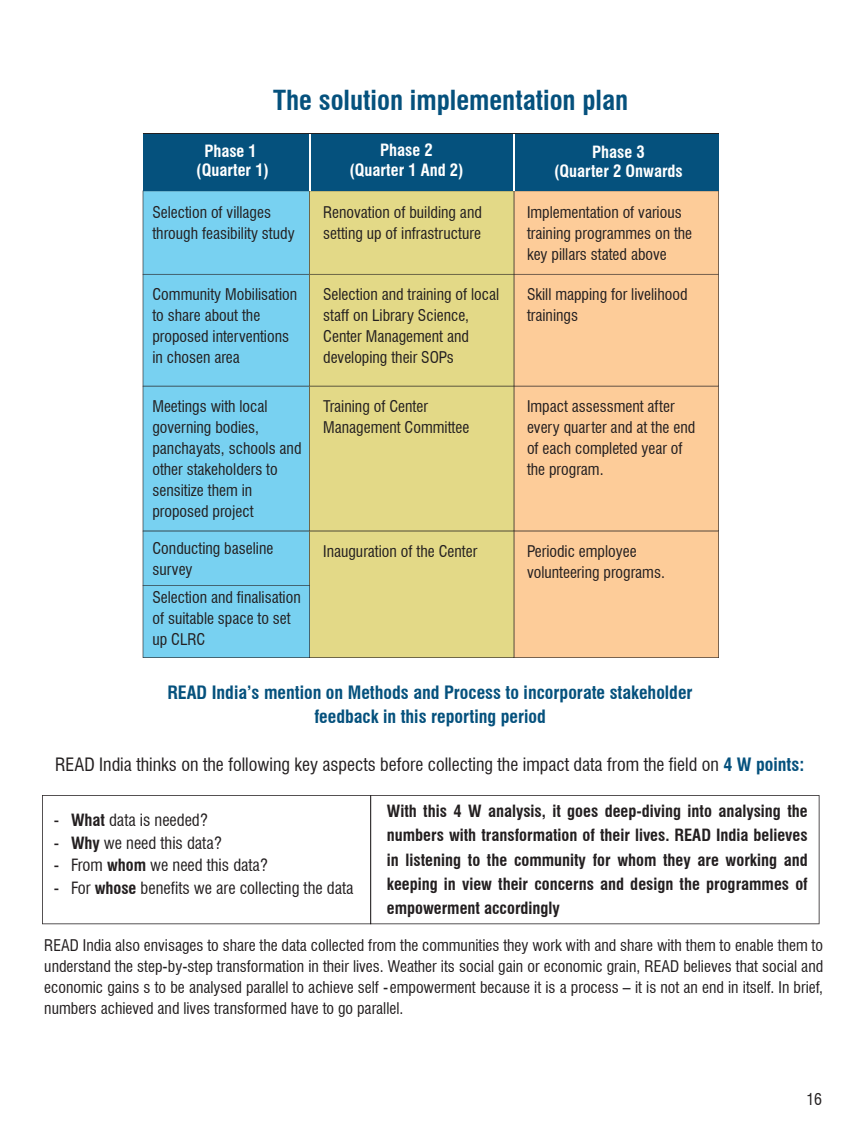
<style>
.page{position:relative;width:864px;height:1134px;background:#fff}
.page>*{position:absolute;margin:0;border:0;box-sizing:border-box;transform-origin:0 0}
.t1{font:700 condensed 27px "Swiss 721 BT";color:#05517d}
.t2{font:condensed 18px "Swiss 721 BT";color:#231f20}
.t3{font:700 condensed 18px/24px "Swiss 721 BT";color:#05517d;text-align:center}
.t4{font:700 condensed 16.5px/24px "Swiss 721 BT";color:#231f20;text-align:justify}
.t5{font:condensed 16.5px "Swiss 721 BT";color:#231f20}
.t6{font:700 condensed 16.5px/19.5px "Swiss 721 BT";color:#fff;text-align:center}
.t7{font:condensed 15.75px/21px "Swiss 721 BT";color:#231f20}
.s1{font-weight:700;color:#05517d}
.s2{font-weight:700}
</style>
<div class="page">
<svg style="left:42px;top:795px;width:328px;height:129px"></svg>
<svg style="left:370px;top:795px;width:450px;height:129px"></svg>
<div style="left:143px;top:133px;width:167px;height:58px;background:#05517d"></div>
<div style="left:310px;top:133px;width:204px;height:58px;background:#05517d"></div>
<div style="left:514px;top:133px;width:205px;height:58px;background:#05517d"></div>
<hr style="left:309px;top:133px;width:1px;height:58px;background:#fff">
<hr style="left:514px;top:133px;width:1px;height:58px;background:#fff">
<hr style="left:143px;top:133px;width:576px;height:1px;background:#231f20">
<svg style="left:143px;top:191px;width:576px;height:467px"></svg>
<h1 class="t1" style="left:273px;top:84px;width:357px">The solution implementation plan</h1>
<p class="t6" style="left:349px;top:141px;width:116px">Phase 2<br>(Quarter 1 And 2)</p>
<p class="t6" style="left:196px;top:141px;width:74px">Phase 1 (Quarter 1)</p>
<p class="t6" style="left:554px;top:142px;width:130px">Phase 3<br>(Quarter 2 Onwards</p>
<p class="t7" style="left:152px;top:202px;width:144px">Selection of villages through feasibility study</p>
<p class="t7" style="left:527px;top:202px;width:167px">Implementation of various training programmes on the key pillars stated above</p>
<p class="t7" style="left:323px;top:202px;width:160px">Renovation of building and setting up of infrastructure</p>
<p class="t7" style="left:152px;top:284px;width:146px">Community Mobilisation to share about the proposed interventions in chosen area</p>
<p class="t7" style="left:527px;top:284px;width:162px">Skill mapping for livelihood trainings</p>
<p class="t7" style="left:323px;top:284px;width:178px">Selection and training of local staff on Library Science,<br>Center Management and developing their SOPs</p>
<p class="t7" style="left:323px;top:396px;width:148px">Training of Center<br>Management Committee</p>
<p class="t7" style="left:152px;top:396px;width:151px">Meetings with local governing bodies, panchayats, schools and other stakeholders to sensitize them in proposed project</p>
<p class="t7" style="left:527px;top:396px;width:170px">Impact assessment after every quarter and at the end of each completed year of the program.</p>
<p class="t7" style="left:152px;top:537px;width:122px">Conducting baseline survey</p>
<p class="t7" style="left:152px;top:587px;width:150px">Selection and finalisation of suitable space to set up CLRC</p>
<p class="t7" style="left:323px;top:541px;width:156px">Inauguration of the Center</p>
<p class="t7" style="left:527px;top:540px;width:139px">Periodic employee volunteering programs.</p>
<p class="t3" style="left:168px;top:681px;width:527px">READ India’s mention on Methods and Process to incorporate stakeholder feedback in this reporting period</p>
<p class="t2" style="left:55px;top:753px;width:751px">READ India thinks on the following key aspects before collecting the impact data from the field on <span class="s1">4 W points:</span></p>
<p class="t5" style="left:54px;top:810px;width:156px">- <span class="s2">What</span> data is needed?</p>
<p class="t5" style="left:54px;top:833px;width:169px">- <span class="s2">Why</span> we need this data?</p>
<p class="t5" style="left:54px;top:855px;width:216px">- From <span class="s2">whom</span> we need this data?</p>
<p class="t5" style="left:54px;top:878px;width:301px">- For <span class="s2">whose</span> benefits we are collecting the data</p>
<p class="t4" style="left:387px;top:799px;width:422px">With this 4 W analysis, it goes deep-diving into analysing the numbers with transformation of their lives. READ India believes in listening to the community for whom they are working and keeping in view their concerns and design the programmes of empowerment accordingly</p>
<p class="t7" style="left:44px;top:935px;width:780px;text-align:justify">READ India also envisages to share the data collected from the communities they work with and share with them to enable them to understand the step-by-step transformation in their lives. Weather its social gain or economic grain, READ believes that social and economic gains s to be analysed parallel to achieve self -empowerment because it is a process – it is not an end in itself. In brief, numbers achieved and lives transformed have to go parallel.</p>
<p class="t7" style="left:806px;top:1089px;width:17px">16</p>
</div>
